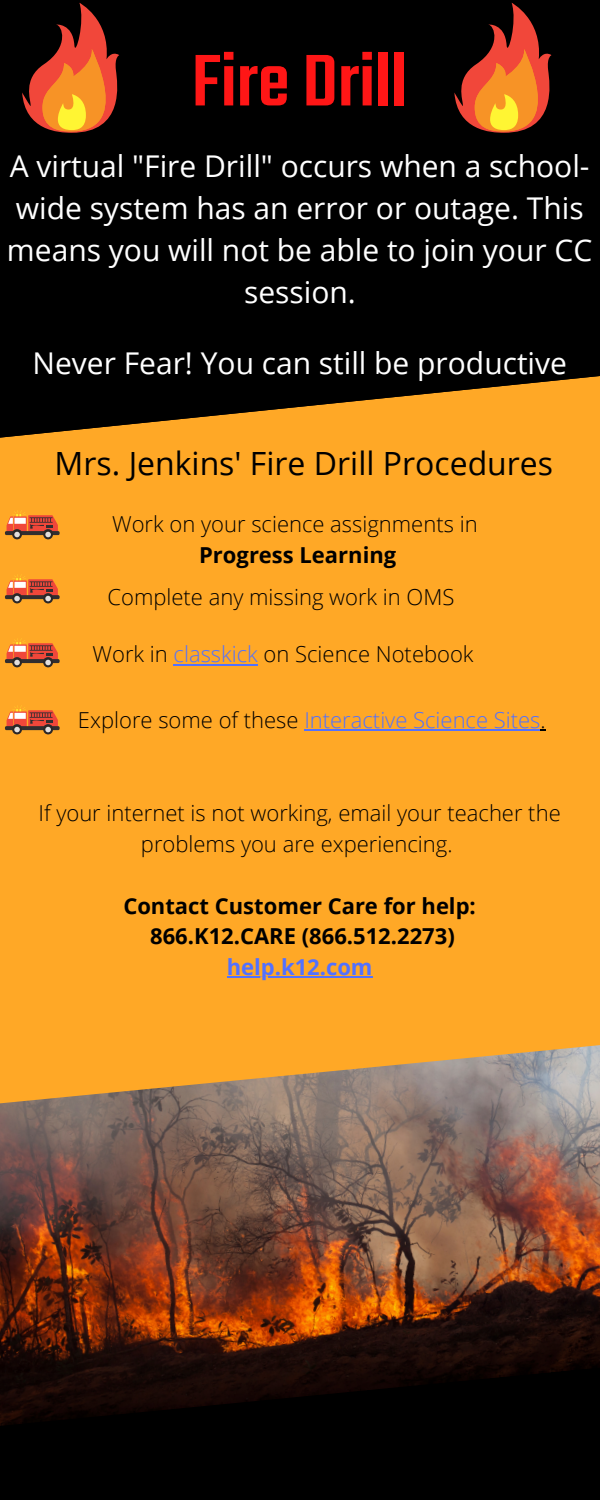
<style>
.page{position:relative;width:600px;height:1500px;background:#000}
.page>*{position:absolute;margin:0;border:0;box-sizing:border-box;transform-origin:0 0}
.t1{font:500 80px "Teko";color:#ff1616}
.t2{font:32px "Open Sans";color:#000}
.t3{font:30px/42px "Open Sans";color:#fff;text-align:center}
.t4{font:300 22px/30.8px "Open Sans";color:#000;text-align:center}
.t5{font:700 22px/30.8px "Open Sans";color:#000;text-align:center}
.t6{font:300 22px "Open Sans";color:#5271ff}
.t7{font:700 22px "Open Sans";color:#5271ff}
.s1{color:#5271ff}
.s2{color:#000}
</style>
<div class="page">
<div style="left:0;top:376px;width:600px;height:667px;background:#ffa826"></div>
<img style="left:0;top:1043px;width:600px;height:383px">
<svg style="left:22px;top:3px;width:97px;height:130px"></svg>
<svg style="left:454px;top:3px;width:98px;height:130px"></svg>
<svg style="left:12px;top:530px;width:10px;height:9px"></svg>
<svg style="left:43px;top:530px;width:10px;height:9px"></svg>
<svg style="left:5px;top:510px;width:55px;height:27px"></svg>
<svg style="left:12px;top:594px;width:10px;height:9px"></svg>
<svg style="left:43px;top:594px;width:10px;height:9px"></svg>
<svg style="left:5px;top:574px;width:55px;height:27px"></svg>
<svg style="left:12px;top:658px;width:10px;height:9px"></svg>
<svg style="left:43px;top:658px;width:10px;height:9px"></svg>
<svg style="left:5px;top:638px;width:55px;height:27px"></svg>
<svg style="left:12px;top:725px;width:10px;height:9px"></svg>
<svg style="left:43px;top:725px;width:10px;height:9px"></svg>
<svg style="left:5px;top:705px;width:55px;height:27px"></svg>
<hr style="left:174px;top:664px;width:84px;height:1px;background:#5271ff">
<hr style="left:304px;top:729px;width:237px;height:2px;background:#5271ff">
<hr style="left:227px;top:977px;width:146px;height:1px;background:#5271ff">
<h1 class="t1" style="left:192px;top:29px;width:217px">Fire Drill</h1>
<h3 class="t3" style="left:7px;top:144px;width:587px">A virtual "Fire Drill" occurs when a school&shy;wide system has an error or outage. This means you will not be able to join your CC session.</h3>
<h3 class="t3" style="left:32px;top:341px;width:536px">Never Fear! You can still be productive</h3>
<h2 class="t2" style="left:55px;top:441px;width:500px">Mrs. Jenkins' Fire Drill Procedures</h2>
<p class="t4" style="left:112px;top:508px;width:367px">Work on your science assignments in</p>
<p class="t5" style="left:199px;top:539px;width:199px">Progress Learning</p>
<p class="t4" style="left:107px;top:581px;width:348px">Complete any missing work in OMS</p>
<p class="t4" style="left:93px;top:638px;width:383px">Work in <span class="s1">classkick</span> on Science Notebook</p>
<p class="t6" style="left:78px;top:704px;width:469px"><span class="s2">Explore some of these</span> Interactive Science Sites<span class="s2">.</span></p>
<p class="t4" style="left:39px;top:797px;width:524px">If your internet is not working, email your teacher the problems you are experiencing.</p>
<p class="t5" style="left:123px;top:890px;width:354px">Contact Customer Care for help:<br>866.K12.CARE (866.512.2273)</p>
<p class="t7" style="left:227px;top:952px;width:147px">help.k12.com</p>
</div>
